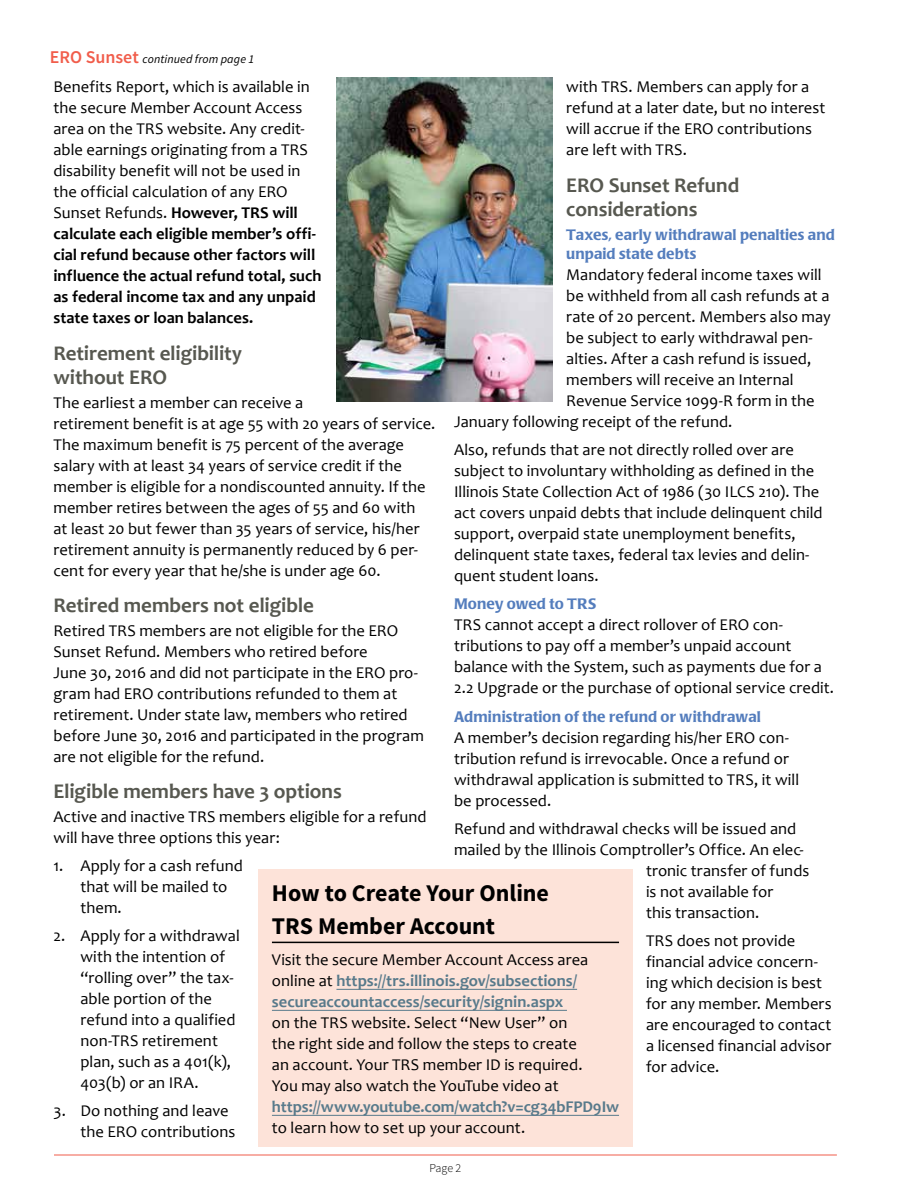
<style>
.page{position:relative;width:918px;height:1188px;background:#fff}
.page>*{position:absolute;margin:0;border:0;box-sizing:border-box;transform-origin:0 0}
.t1{font:700 24px/33px "Source Sans Pro";letter-spacing:-.005em;color:#000}
.t2{font:700 21px/24px "Candara";letter-spacing:-.005em;color:#575850}
.t3{font:16.5px/21px "Candara";letter-spacing:.005em;color:#000}
.t4{font:700 16.5px/21px "Candara";color:#587a8b}
.t5{font:500 15px/18.8px "Poppl Laudatio";letter-spacing:.005em;color:#547dbd}
.t6{font:italic 12px "Source Sans Pro";letter-spacing:.01em;color:#000}
.t7{font:300 12px "Source Sans Pro";color:#000}
.s1{font-weight:600;font-style:normal;font-size:18px;color:#f15d4b}
.s2{font-weight:700}
.s3{font-weight:400;color:#000}
</style>
<div class="page">
<hr style="left:54px;top:1155px;width:783px;height:1px;background:#f15d4b">
<div style="left:258px;top:869px;width:375px;height:278px;background:#fde3d9"></div>
<hr style="left:272px;top:942px;width:347px;height:1px;background:#000">
<hr style="left:336px;top:989px;width:241px;height:1px;background:#587a8b">
<hr style="left:272px;top:1010px;width:295px;height:1px;background:#587a8b">
<hr style="left:272px;top:1115px;width:347px;height:1px;background:#587a8b">
<img style="left:337px;top:78px;width:216px;height:324px">
<p class="t6" style="left:50px;top:52px;width:206px"><span class="s1">ERO Sunset</span> continued from page 1</p>
<p class="t3" style="left:53px;top:76px;width:270px">Benefits Report, which is available in the secure Member Account Access area on the TRS website. Any credit&shy;able earnings originating from a TRS disability benefit will not be used in the official calculation of any ERO Sunset Refunds. <span class="s2">However, TRS will calculate each eligible member’s offi&shy;cial refund because other factors will influence the actual refund total, such as federal income tax and any unpaid state taxes or loan balances.</span></p>
<p class="t2" style="left:53px;top:341px;width:190px">Retirement eligibility without ERO</p>
<p class="t3" style="left:53px;top:392px;width:384px">The earliest a member can receive a<br>retirement benefit is at age 55 with 20 years of service.<br>The maximum benefit is 75 percent of the average salary with at least 34 years of service credit if the member is eligible for a nondiscounted annuity. If the member retires between the ages of 55 and 60 with<br>at least 20 but fewer than 35 years of service, his/her retirement annuity is permanently reduced by 6 per&shy;cent for every year that he/she is under age 60.</p>
<p class="t2" style="left:53px;top:593px;width:262px">Retired members not eligible</p>
<p class="t3" style="left:53px;top:620px;width:372px">Retired TRS members are not eligible for the ERO Sunset Refund. Members who retired before<br>June 30, 2016 and did not participate in the ERO pro&shy;gram had ERO contributions refunded to them at retirement. Under state law, members who retired before June 30, 2016 and participated in the program are not eligible for the refund.</p>
<p class="t2" style="left:53px;top:779px;width:290px">Eligible members have 3 options</p>
<p class="t3" style="left:53px;top:806px;width:375px">Active and inactive TRS members eligible for a refund will have three options this year:</p>
<p class="t3" style="left:80px;top:855px;width:164px;text-indent:-27px">1. Apply for a cash refund that will be mailed to them.</p>
<p class="t3" style="left:80px;top:925px;width:161px;text-indent:-27px">2. Apply for a withdrawal with the intention of “rolling over” the tax&shy;able portion of the refund into a qualified non-TRS retirement plan, such as a 401(k),<br>403(b) or an IRA.</p>
<p class="t3" style="left:80px;top:1100px;width:156px;text-indent:-27px">3. Do nothing and leave the ERO contributions</p>
<p class="t3" style="left:566px;top:76px;width:261px">with TRS. Members can apply for a refund at a later date, but no interest will accrue if the ERO contributions are left with TRS.</p>
<p class="t2" style="left:566px;top:173px;width:175px">ERO Sunset Refund considerations</p>
<p class="t5" style="left:566px;top:226px;width:270px">Taxes, early withdrawal penalties and unpaid state debts</p>
<p class="t3" style="left:566px;top:264px;width:257px">Mandatory federal income taxes will</p>
<p class="t3" style="left:566px;top:285px;width:265px">be withheld from all cash refunds at a</p>
<p class="t3" style="left:566px;top:306px;width:266px">rate of 20 percent. Members also may</p>
<p class="t3" style="left:566px;top:327px;width:248px">be subject to early withdrawal pen-</p>
<p class="t3" style="left:566px;top:348px;width:247px">alties. After a cash refund is issued,</p>
<p class="t3" style="left:566px;top:369px;width:229px">members will receive an Internal</p>
<p class="t3" style="left:566px;top:390px;width:250px">Revenue Service 1099-R form in the</p>
<p class="t3" style="left:454px;top:411px;width:280px">January following receipt of the refund.</p>
<p class="t3" style="left:454px;top:439px;width:370px">Also, refunds that are not directly rolled over are subject to involuntary withholding as defined in the Illinois State Collection Act of 1986 (30 ILCS 210). The act covers unpaid debts that include delinquent child support, overpaid state unemployment benefits, delinquent state taxes, federal tax levies and delin&shy;quent student loans.</p>
<p class="t5" style="left:454px;top:595px;width:144px">Money owed to TRS</p>
<p class="t3" style="left:454px;top:614px;width:382px">TRS cannot accept a direct rollover of ERO con&shy;tributions to pay off a member’s unpaid account balance with the System, such as payments due for a 2.2 Upgrade or the purchase of optional service credit.</p>
<p class="t5" style="left:454px;top:707px;width:308px">Administration of the refund or withdrawal</p>
<p class="t3" style="left:454px;top:727px;width:347px">A member’s decision regarding his/her ERO con&shy;tribution refund is irrevocable. Once a refund or withdrawal application is submitted to TRS, it will be processed.</p>
<p class="t3" style="left:454px;top:818px;width:344px">Refund and withdrawal checks will be issued and</p>
<p class="t3" style="left:454px;top:839px;width:351px">mailed by the Illinois Comptroller’s Office. An elec-</p>
<p class="t3" style="left:646px;top:860px;width:165px">tronic transfer of funds</p>
<p class="t3" style="left:646px;top:881px;width:129px">is not available for</p>
<p class="t3" style="left:646px;top:902px;width:115px">this transaction.</p>
<p class="t3" style="left:646px;top:930px;width:187px">TRS does not provide financial advice concern&shy;ing which decision is best for any member. Members are encouraged to contact a licensed financial advisor for advice.</p>
<h1 class="t1" style="left:272px;top:877px;width:279px">How to Create Your Online<br>TRS Member Account</h1>
<p class="t4" style="left:272px;top:949px;width:318px"><span class="s3">Visit the secure Member Account Access area online at</span> https://trs.illinois.gov/subsections/ secureaccountaccess/security/signin.aspx</p>
<p class="t3" style="left:272px;top:1012px;width:312px">on the TRS website. Select “New User” on the right side and follow the steps to create an account. Your TRS member ID is required.<br>You may also watch the YouTube video at</p>
<p class="t4" style="left:272px;top:1096px;width:349px">https://www.youtube.com/watch?v=cg34bFPD9Iw</p>
<p class="t3" style="left:272px;top:1117px;width:255px">to learn how to set up your account.</p>
<p class="t7" style="left:430px;top:1161px;width:33px">Page 2</p>
</div>
